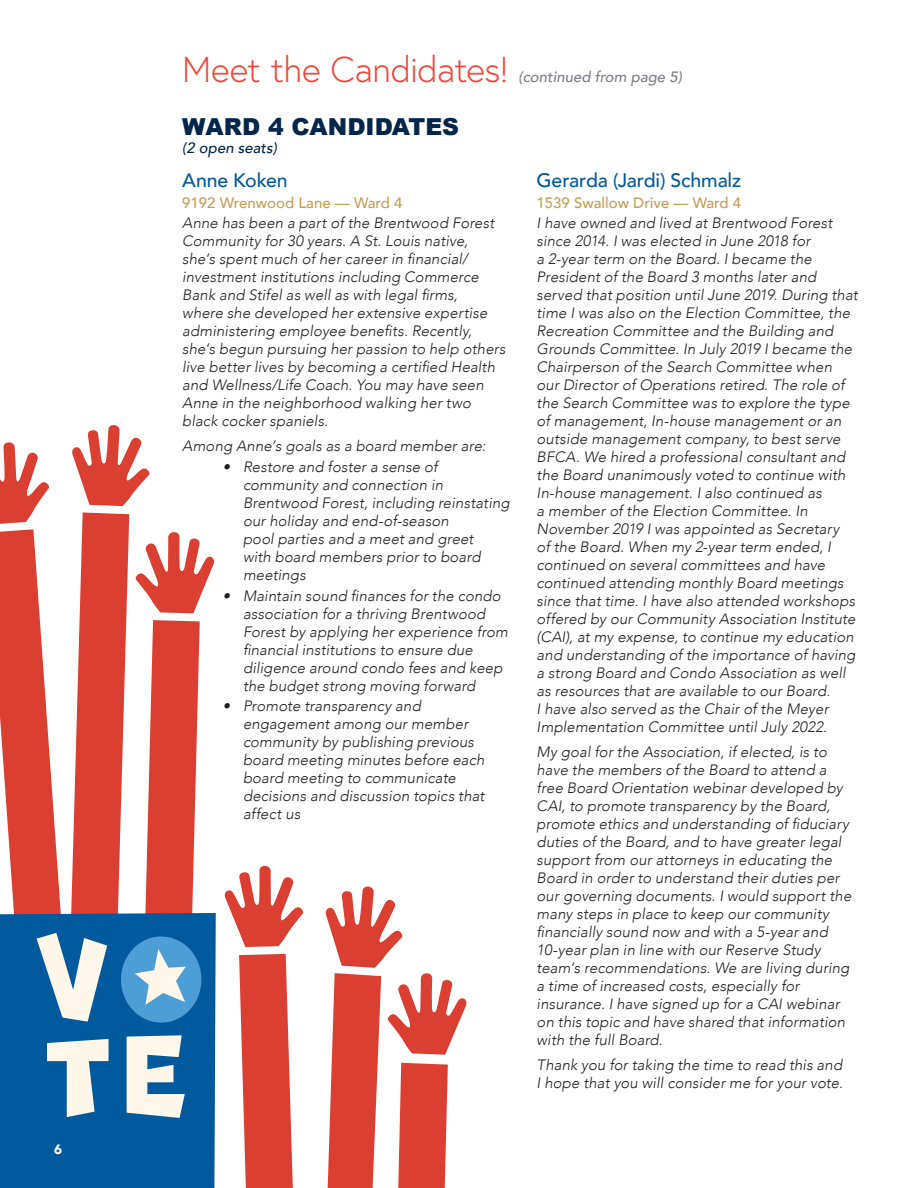
<style>
.page{position:relative;width:918px;height:1188px;background:#fff}
.page>*{position:absolute;margin:0;border:0;box-sizing:border-box;transform-origin:0 0}
.t1{font:300 36px "Europa";letter-spacing:-.015em;color:#ef483c}
.t2{font:900 23.4px "Arial";color:#04264b}
.t3{font:500 19.5px "Avenir";letter-spacing:-.01em;color:#015a9d}
.t4{font:italic 300 15px/18px "Avenir";letter-spacing:.005em;color:#231f20}
.t5{font:500 15px "Avenir";color:#c69d54}
.t6{font:italic 500 15px "Avenir";color:#7b7d89}
.t7{font:italic 500 15px "Avenir";color:#04264b}
.t8{font:900 13.5px "Avenir";color:#fff}
</style>
<div class="page">
<div style="left:0;top:1118px;width:215px;height:70px;background:#015a9d"></div>
<svg style="left:0;top:425px;width:216px;height:693px"></svg>
<svg style="left:239px;top:954px;width:54px;height:234px;background:#df584d"></svg>
<svg style="left:224px;top:865px;width:80px;height:82px"></svg>
<svg style="left:325px;top:886px;width:142px;height:302px"></svg>
<p class="t8" style="left:54px;top:1138px;width:9px">6</p>
<h1 class="t1" style="left:182px;top:47px;width:328px">Meet the Candidates!</h1>
<p class="t6" style="left:519px;top:68px;width:165px">(continued from page 5)</p>
<h2 class="t2" style="left:182px;top:109px;width:278px">WARD 4 CANDIDATES</h2>
<p class="t7" style="left:182px;top:138px;width:96px">(2 open seats)</p>
<h3 class="t3" style="left:182px;top:163px;width:107px">Anne Koken</h3>
<p class="t5" style="left:182px;top:190px;width:222px">9192 Wrenwood Lane — Ward 4</p>
<p class="t4" style="left:182px;top:214px;width:325px">Anne has been a part of the Brentwood Forest Community for 30 years. A St. Louis native,<br>she’s spent much of her career in financial/ investment institutions including Commerce Bank and Stifel as well as with legal firms,<br>where she developed her extensive expertise administering employee benefits. Recently, she’s begun pursuing her passion to help others live better lives by becoming a certified Health and Wellness/Life Coach. You may have seen Anne in the neighborhood walking her two black cocker spaniels.</p>
<p class="t4" style="left:182px;top:437px;width:305px">Among Anne’s goals as a board member are:</p>
<p class="t4" style="left:243px;top:458px;width:268px;text-indent:-20px">• Restore and foster a sense of community and connection in<br>Brentwood Forest, including reinstating our holiday and end-of-season<br>pool parties and a meet and greet<br>with board members prior to board meetings</p>
<p class="t4" style="left:243px;top:586px;width:267px;text-indent:-20px">• Maintain sound finances for the condo association for a thriving Brentwood Forest by applying her experience from financial institutions to ensure due diligence around condo fees and keep the budget strong moving forward</p>
<p class="t4" style="left:243px;top:697px;width:243px;text-indent:-20px">• Promote transparency and engagement among our member community by publishing previous board meeting minutes before each board meeting to communicate decisions and discussion topics that affect us</p>
<h3 class="t3" style="left:537px;top:163px;width:206px">Gerarda (Jardi) Schmalz</h3>
<p class="t5" style="left:537px;top:190px;width:206px">1539 Swallow Drive — Ward 4</p>
<p class="t4" style="left:537px;top:214px;width:323px">I have owned and lived at Brentwood Forest since 2014. I was elected in June 2018 for<br>a 2-year term on the Board. I became the President of the Board 3 months later and served that position until June 2019. During that time I was also on the Election Committee, the Recreation Committee and the Building and Grounds Committee. In July 2019 I became the Chairperson of the Search Committee when our Director of Operations retired. The role of the Search Committee was to explore the type of management, In-house management or an outside management company, to best serve BFCA. We hired a professional consultant and the Board unanimously voted to continue with In-house management. I also continued as<br>a member of the Election Committee. In November 2019 I was appointed as Secretary<br>of the Board. When my 2-year term ended, I continued on several committees and have continued attending monthly Board meetings since that time. I have also attended workshops offered by our Community Association Institute (CAI), at my expense, to continue my education and understanding of the importance of having a strong Board and Condo Association as well as resources that are available to our Board.<br>I have also served as the Chair of the Meyer Implementation Committee until July 2022.</p>
<p class="t4" style="left:537px;top:743px;width:316px">My goal for the Association, if elected, is to have the members of the Board to attend a free Board Orientation webinar developed by CAI, to promote transparency by the Board, promote ethics and understanding of fiduciary duties of the Board, and to have greater legal support from our attorneys in educating the Board in order to understand their duties per our governing documents. I would support the many steps in place to keep our community financially sound now and with a 5-year and 10-year plan in line with our Reserve Study team’s recommendations. We are living during a time of increased costs, especially for insurance. I have signed up for a CAI webinar on this topic and have shared that information with the full Board.</p>
<p class="t4" style="left:537px;top:1056px;width:308px">Thank you for taking the time to read this and<br>I hope that you will consider me for your vote.</p>
</div>
